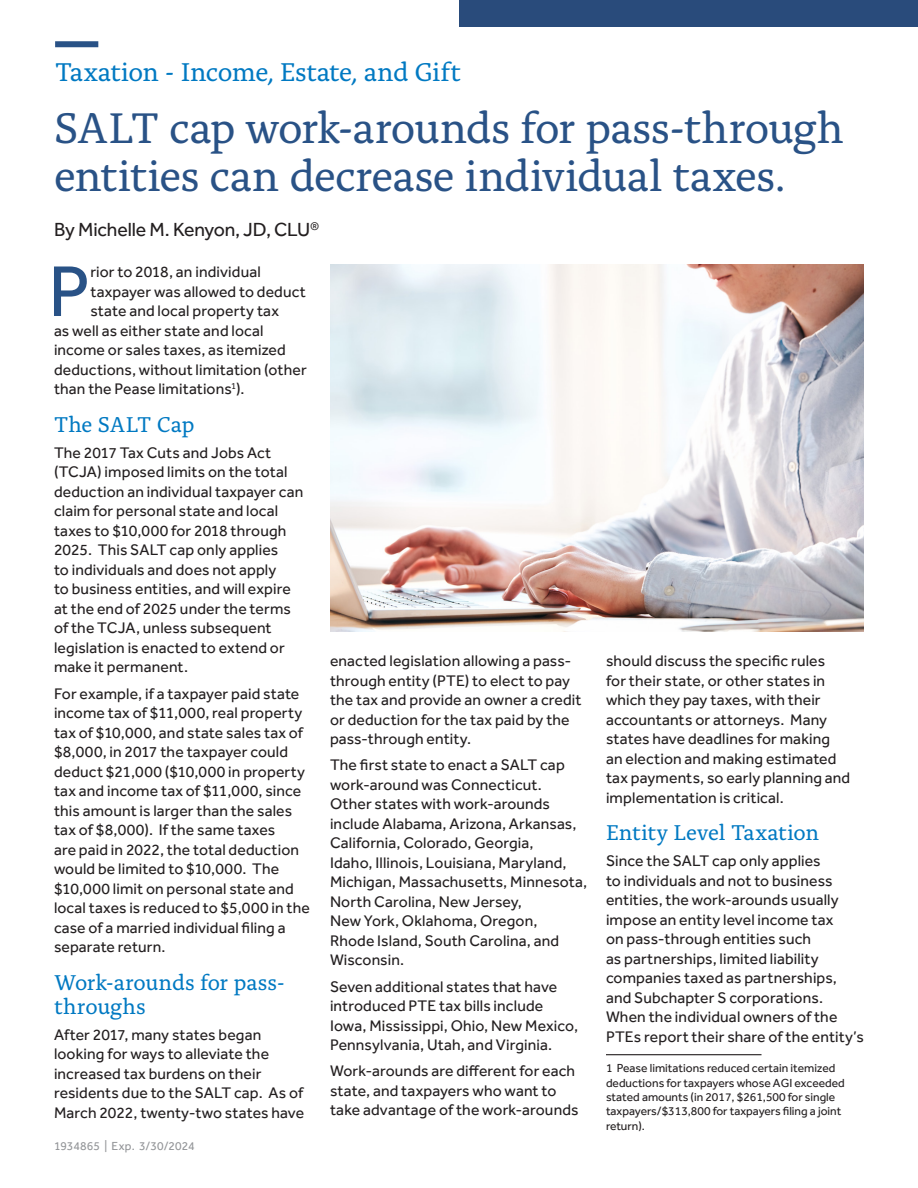
<style>
.page{position:relative;width:918px;height:1188px;background:#fff}
.page>*{position:absolute;margin:0;border:0;box-sizing:border-box;transform-origin:0 0}
.body_effra_10_12{font:74.25px "Effra Pro";color:#295286}
.t1{font:45px/48px "Alda Pro";letter-spacing:-.02em;color:#295286}
.t2{font:27px "Alda Pro";letter-spacing:-.02em;color:#0079c2}
.body_effra_10_12-2{font:22.5px/24px "Alda Pro";letter-spacing:-.01em;color:#0079c2}
.t3{font:19.5px "Effra Pro";letter-spacing:-.01em;color:#231f20}
.body_effra_10_12-3{font:15.75px/19.5px "Effra Pro";letter-spacing:.01em;color:#231f20}
.sub_bullet{font:12px/14.4px "Effra Pro";color:#231f20}
.Body_New{font:12px "Effra Pro";letter-spacing:.01em;color:#939598}
</style>
<div class="page">
<div style="left:55px;top:41px;width:43px;height:6px;background:#295286"></div>
<div style="left:459px;top:0;width:459px;height:27px;background:#294b7b"></div>
<hr style="left:606px;top:1054px;width:156px;height:1px;background:#231f20">
<img style="left:330px;top:264px;width:534px;height:368px">
<p class="t2" style="left:55px;top:52px;width:407px">Taxation - Income, Estate, and Gift</p>
<p class="t1" style="left:54px;top:101px;width:792px">SALT cap work-arounds for pass-through entities can decrease individual taxes.</p>
<p class="t3" style="left:54px;top:218px;width:267px">By Michelle M. Kenyon, JD, CLU<sup>®</sup></p>
<p class="body_effra_10_12" style="left:48px;top:248px;width:44px">P</p>
<p class="body_effra_10_12-3" style="left:90px;top:262px;width:172px">rior to 2018, an individual</p>
<p class="body_effra_10_12-3" style="left:90px;top:281px;width:217px">taxpayer was allowed to deduct</p>
<p class="body_effra_10_12-3" style="left:90px;top:301px;width:190px">state and local property tax</p>
<p class="body_effra_10_12-3" style="left:54px;top:320px;width:211px">as well as either state and local</p>
<p class="body_effra_10_12-3" style="left:54px;top:340px;width:233px">income or sales taxes, as itemized</p>
<p class="body_effra_10_12-3" style="left:54px;top:359px;width:254px">deductions, without limitation (other</p>
<p class="body_effra_10_12-3" style="left:54px;top:379px;width:192px">than the Pease limitations<sup>1</sup>).</p>
<p class="body_effra_10_12-2" style="left:54px;top:410px;width:142px">The SALT Cap</p>
<p class="body_effra_10_12-3" style="left:54px;top:443px;width:251px">The 2017 Tax Cuts and Jobs Act (TCJA) imposed limits on the total deduction an individual taxpayer can claim for personal state and local taxes to $10,000 for 2018 through<br>2025. This SALT cap only applies<br>to individuals and does not apply<br>to business entities, and will expire at the end of 2025 under the terms of the TCJA, unless subsequent legislation is enacted to extend or make it permanent.</p>
<p class="body_effra_10_12-3" style="left:54px;top:683px;width:258px">For example, if a taxpayer paid state income tax of $11,000, real property tax of $10,000, and state sales tax of $8,000, in 2017 the taxpayer could deduct $21,000 ($10,000 in property tax and income tax of $11,000, since this amount is larger than the sales tax of $8,000). If the same taxes<br>are paid in 2022, the total deduction would be limited to $10,000. The $10,000 limit on personal state and local taxes is reduced to $5,000 in the case of a married individual filing a separate return.</p>
<p class="body_effra_10_12-2" style="left:54px;top:968px;width:232px">Work-arounds for pass&shy;throughs</p>
<p class="body_effra_10_12-3" style="left:54px;top:1025px;width:252px">After 2017, many states began looking for ways to alleviate the increased tax burdens on their residents due to the SALT cap. As of<br>March 2022, twenty-two states have</p>
<p class="Body_New" style="left:54px;top:1139px;width:142px">1934865 | Exp. 3/30/2024</p>
<p class="body_effra_10_12-3" style="left:330px;top:651px;width:253px">enacted legislation allowing a pass&shy;through entity (PTE) to elect to pay the tax and provide an owner a credit or deduction for the tax paid by the pass-through entity.</p>
<p class="body_effra_10_12-3" style="left:330px;top:755px;width:259px">The first state to enact a SALT cap work-around was Connecticut.<br>Other states with work-arounds include Alabama, Arizona, Arkansas,<br>California, Colorado, Georgia,<br>Idaho, Illinois, Louisiana, Maryland,<br>Michigan, Massachusetts, Minnesota,<br>North Carolina, New Jersey,<br>New York, Oklahoma, Oregon,<br>Rhode Island, South Carolina, and<br>Wisconsin.</p>
<p class="body_effra_10_12-3" style="left:330px;top:976px;width:250px">Seven additional states that have introduced PTE tax bills include Iowa, Mississippi, Ohio, New Mexico, Pennsylvania, Utah, and Virginia.</p>
<p class="body_effra_10_12-3" style="left:330px;top:1061px;width:250px">Work-arounds are different for each state, and taxpayers who want to take advantage of the work-arounds</p>
<p class="body_effra_10_12-3" style="left:606px;top:651px;width:246px">should discuss the specific rules<br>for their state, or other states in which they pay taxes, with their accountants or attorneys. Many states have deadlines for making an election and making estimated tax payments, so early planning and implementation is critical.</p>
<p class="body_effra_10_12-2" style="left:606px;top:819px;width:215px">Entity Level Taxation</p>
<p class="body_effra_10_12-3" style="left:606px;top:851px;width:259px">Since the SALT cap only applies<br>to individuals and not to business entities, the work-arounds usually impose an entity level income tax<br>on pass-through entities such<br>as partnerships, limited liability companies taxed as partnerships, and Subchapter S corporations.<br>When the individual owners of the PTEs report their share of the entity’s</p>
<p class="sub_bullet" style="left:606px;top:1061px;width:240px">1 Pease limitations reduced certain itemized deductions for taxpayers whose AGI exceeded stated amounts (in 2017, $261,500 for single taxpayers/$313,800 for taxpayers filing a joint return).</p>
</div>
